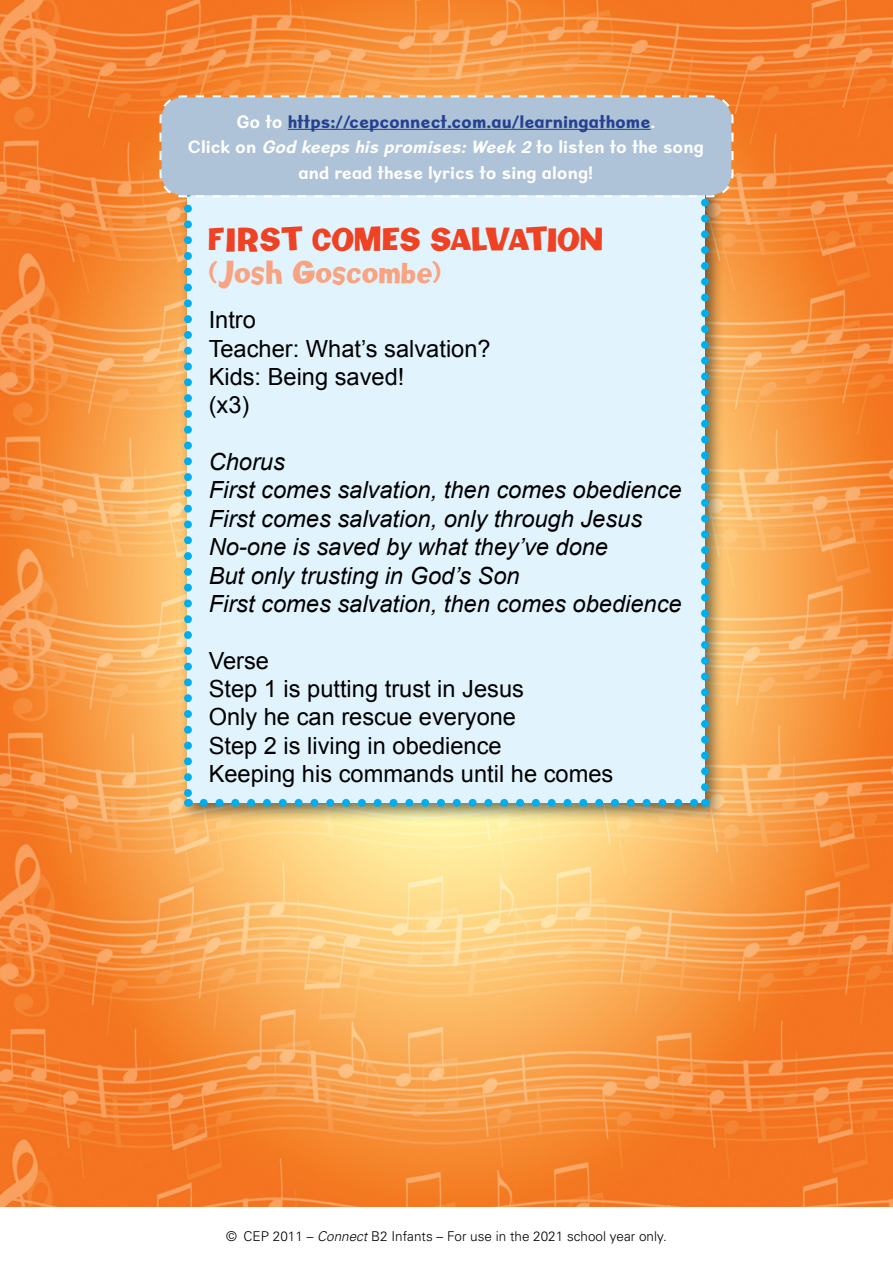
<style>
.page{position:relative;width:893px;height:1263px;background:#fff}
.page>*{position:absolute;margin:0;border:0;box-sizing:border-box;transform-origin:0 0}
.t1{font:27.6px "Phoenix Chunky";color:#ef4123}
.t2{font:27.6px "Phoenix Chunky";color:#f8a381}
.t3{font:italic 23.7px/28.3px "Arial";color:#000}
.t4{font:23.7px/28.3px "Arial";color:#000}
.t5{font:700 18px/25.5px "Sweater School Rg";color:#fff;text-align:center}
.t6{font:18px "Sweater School Xb";color:#25408f}
.t7{font:300 13.5px "Univers";color:#000}
.s1{font-family:"Sweater School Rg";font-weight:700;color:#fff}
.s2{font-style:italic}
</style>
<div class="page">
<img style="left:0;top:0;width:893px;height:1207px">
<div style="left:178px;top:167px;width:548px;height:657px;background:#000;opacity:.5"></div>
<div style="left:184px;top:198px;width:525px;height:609px;background:#e1f4fd"></div>
<svg style="left:158px;top:94px;width:577px;height:104px;background:#b2c1d2"></svg>
<p class="t6" style="left:236px;top:110px;width:420px"><span class="s1">Go to</span> https://cepconnect.com.au/learningathome<span class="s1">.</span></p>
<p class="t5" style="left:188px;top:134px;width:518px">C l i c k o n <span class="s2">God keeps his promises:Week 2</span> t o l i s t e n t o t h e s o n g and read these lyrics to sing along!</p>
<p class="t1" style="left:209px;top:223px;width:396px">FIRST COMES SALVATION</p>
<p class="t2" style="left:209px;top:256px;width:235px">(Josh Goscombe)</p>
<p class="t4" style="left:209px;top:306px;width:284px">Intro<br>Teacher: What’s salvation?<br>Kids: Being saved!<br>(x3)</p>
<p class="t3" style="left:209px;top:448px;width:474px">Chorus<br>First comes salvation, then comes obedience First comes salvation, only through Jesus No-one is saved by what they’ve done<br>But only trusting in God’s Son<br>First comes salvation, then comes obedience</p>
<p class="t4" style="left:209px;top:646px;width:406px">Verse<br>Step 1 is putting trust in Jesus<br>Only he can rescue everyone<br>Step 2 is living in obedience<br>Keeping his commands until he comes</p>
<p class="t7" style="left:226px;top:1228px;width:442px">© CEP 2011 – <span class="s2">Connect</span>B2 Infants – For use in the 2021 school year only.</p>
</div>
